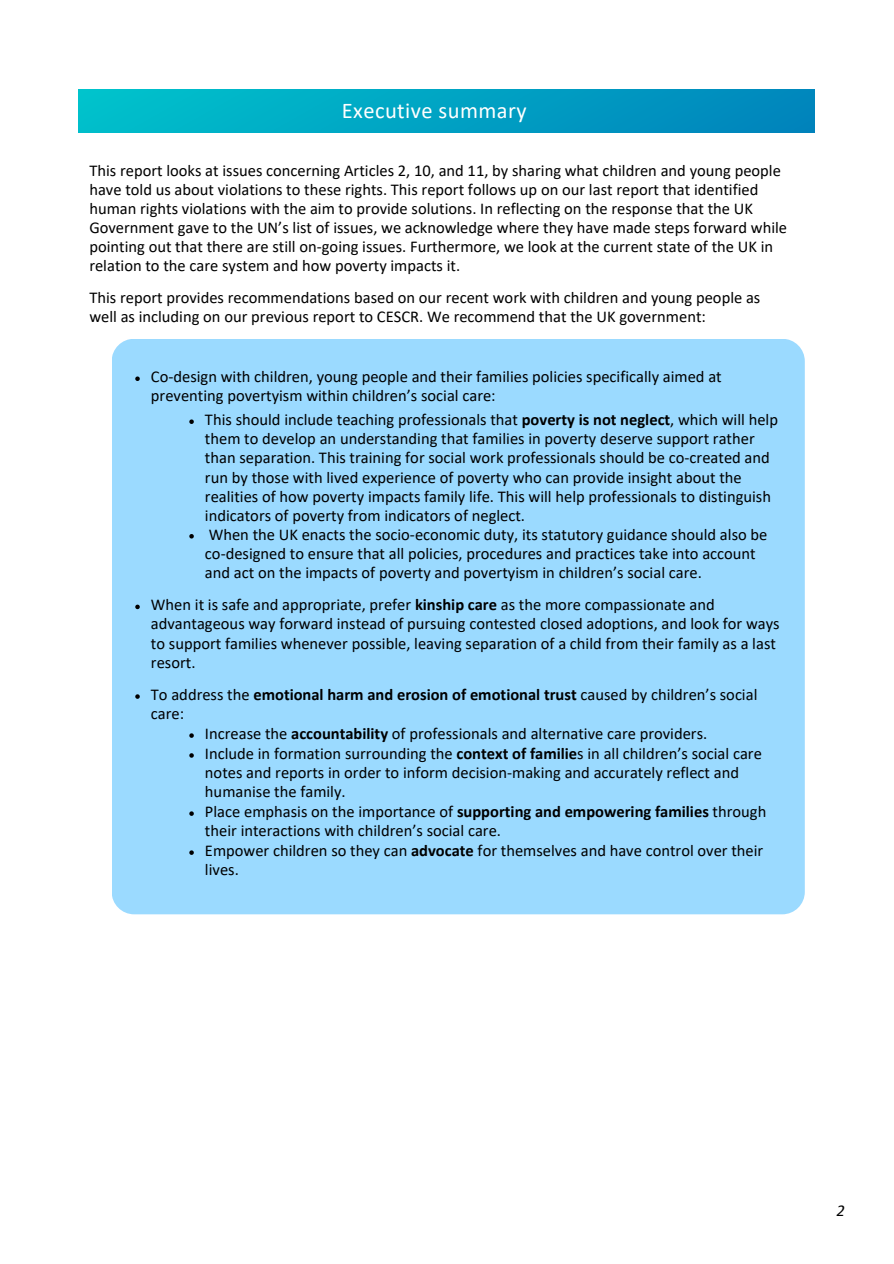
<style>
.page{position:relative;width:894px;height:1264px;background:#fff}
.page>*{position:absolute;margin:0;border:0;box-sizing:border-box;transform-origin:0 0}
.t1{font:22.5px "Calibri";letter-spacing:.02em;color:#fff}
.t2{font:16.5px/19.2px "Calibri";color:#000}
.t3{font:italic 16.5px "Calibri";color:#000}
.s1{font-weight:700}
</style>
<div class="page">
<div style="left:112px;top:339px;width:692px;height:575px;background:#9bdaff;border-radius:23px"></div>
<svg style="left:135px;top:376px;width:5px;height:5px"></svg>
<svg style="left:189px;top:419px;width:5px;height:5px"></svg>
<svg style="left:189px;top:534px;width:5px;height:4px"></svg>
<svg style="left:135px;top:604px;width:5px;height:5px"></svg>
<svg style="left:135px;top:694px;width:5px;height:4px"></svg>
<svg style="left:189px;top:733px;width:5px;height:4px"></svg>
<svg style="left:189px;top:753px;width:5px;height:4px"></svg>
<svg style="left:189px;top:811px;width:5px;height:4px"></svg>
<svg style="left:189px;top:850px;width:5px;height:4px"></svg>
<div style="left:79px;top:89px;width:735px;height:43px;background:linear-gradient(to right,#00c1cb,#0085bc)"></div>
<p class="t1" style="left:342px;top:101px;width:186px">Executive summary</p>
<p class="t2" style="left:89px;top:162px;width:699px">This report looks at issues concerning Articles 2, 10, and 11, by sharing what children and young people have told us about violations to these rights. This report follows up on our last report that identified human rights violations with the aim to provide solutions. In reflecting on the response that the UK Government gave to the UN’s list of issues, we acknowledge where they have made steps forward while pointing out that there are still on-going issues. Furthermore, we look at the current state of the UK in relation to the care system and how poverty impacts it.</p>
<p class="t2" style="left:89px;top:289px;width:672px">This report provides recommendations based on our recent work with children and young people as well as including on our previous report to CESCR. We recommend that the UK government:</p>
<p class="t2" style="left:151px;top:368px;width:572px">Co-design with children, young people and their families policies specifically aimed at preventing povertyism within children’s social care:</p>
<h1 class="t2" style="left:205px;top:411px;width:574px">This should include teaching professionals that <span class="s1">poverty is not neglect</span>, which will help them to develop an understanding that families in poverty deserve support rather than separation. This training for social work professionals should be co-created and run by those with lived experience of poverty who can provide insight about the realities of how poverty impacts family life. This will help professionals to distinguish indicators of poverty from indicators of neglect.</h1>
<p class="t2" style="left:205px;top:526px;width:563px">When the UK enacts the socio-economic duty, its statutory guidance should also be co-designed to ensure that all policies, procedures and practices take into account and act on the impacts of poverty and povertyism in children’s social care.</p>
<p class="t2" style="left:151px;top:596px;width:630px">When it is safe and appropriate, prefer <span class="s1">kinship care</span> as the more compassionate and advantageous way forward instead of pursuing contested closed adoptions, and look for ways to support families whenever possible, leaving separation of a child from their family as a last resort.</p>
<p class="t2" style="left:151px;top:686px;width:607px">To address the <span class="s1">emotional harm and erosion of emotional trust</span> caused by children’s social care:</p>
<p class="t2" style="left:205px;top:725px;width:503px">Increase the <span class="s1">accountability</span> of professionals and alternative care providers.</p>
<p class="t2" style="left:205px;top:745px;width:558px">Include in formation surrounding the <span class="s1">context of familie</span>s in all children’s social care notes and reports in order to inform decision-making and accurately reflect and humanise the family.</p>
<p class="t2" style="left:205px;top:803px;width:562px">Place emphasis on the importance of <span class="s1">supporting and empowering families</span> through their interactions with children’s social care.</p>
<p class="t2" style="left:205px;top:842px;width:559px">Empower children so they can <span class="s1">advocate</span> for themselves and have control over their lives.</p>
<p class="t3" style="left:836px;top:1203px;width:10px">2</p>
</div>
